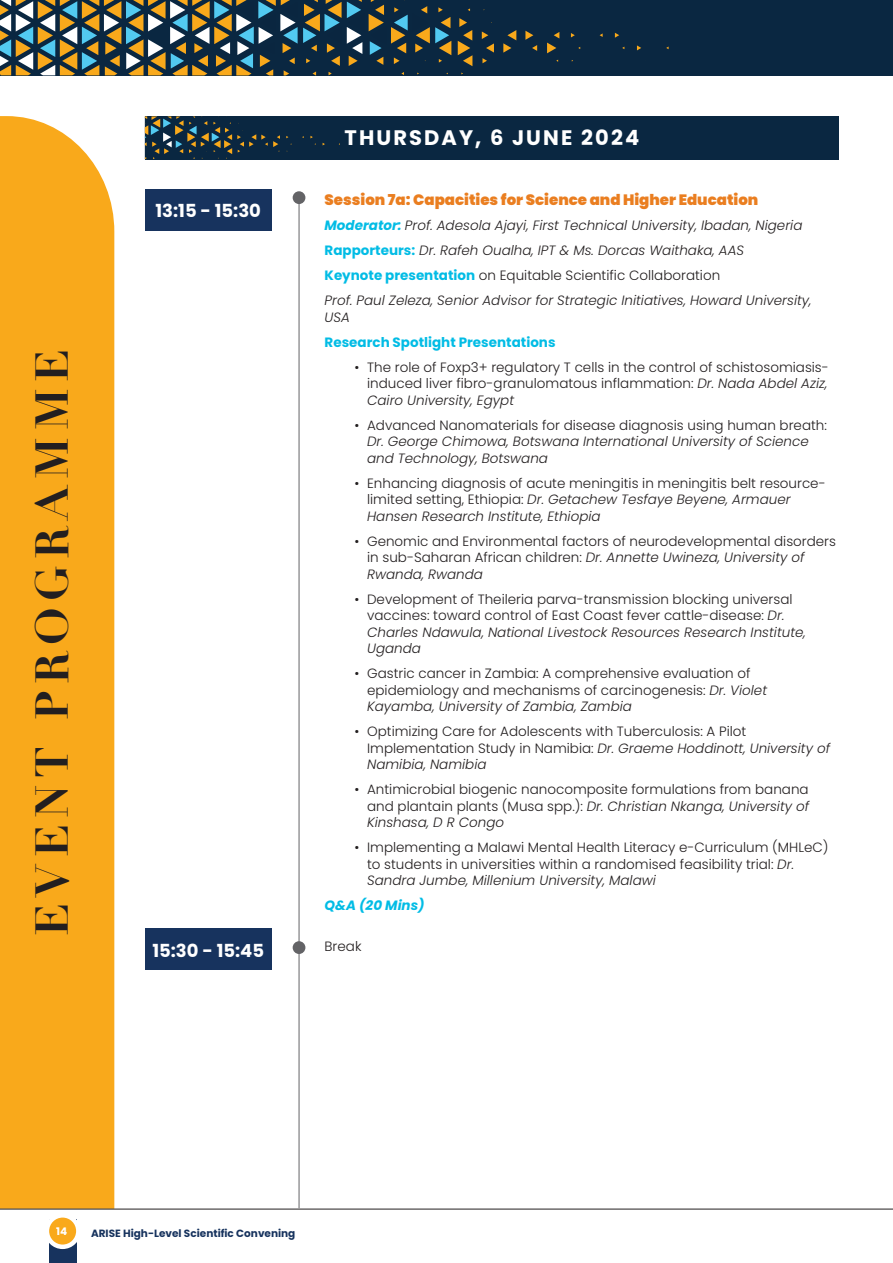
<style>
.page{position:relative;width:893px;height:1263px;background:#fff}
.page>*{position:absolute;margin:0;border:0;box-sizing:border-box;transform-origin:0 0}
.t1{font:700 45px "Didot";letter-spacing:.15em;color:#231f20}
.t2{font:700 21px "Poppins";letter-spacing:.1em;color:#fff}
.t3{font:700 18px "Poppins";color:#fff}
.t4{font:900 15px "Poppins";color:#ea7e20}
.t5{font:300 13.5px/16.5px "Poppins";color:#231f20}
.t6{font:italic 300 13.5px/25px "Poppins";color:#231f20}
.t7{font:700 13.5px "Poppins";color:#02bce5}
.t8{font:italic 700 13.5px "Poppins";color:#02bce5}
.t9{font:700 10.5px "Poppins";color:#17335e}
.t10{font:700 10.5px "Poppins";color:#fff}
.s1{font-weight:700;color:#02bce5}
.s2{font-weight:700;font-style:normal;color:#02bce5}
.s3{font-style:normal}
.s4{font-style:italic}
</style>
<div class="page">
<div style="left:0;top:116px;width:114px;height:1093px;background:#f9a91b"></div>
<div style="left:49px;top:1219px;width:28px;height:44px;background:#17335e"></div>
<svg style="left:47px;top:1215px;width:31px;height:32px"></svg>
<div style="left:45px;top:1213px;width:36px;height:36px;border:4px solid #fff;border-radius:50%"></div>
<div style="left:0;top:0;width:718px;height:76px;background:#0a2741"></div>
<svg style="left:637px;top:45px;width:4px;height:5px"></svg>
<svg style="left:615px;top:33px;width:4px;height:5px"></svg>
<svg style="left:600px;top:33px;width:3px;height:4px"></svg>
<svg style="left:571px;top:33px;width:4px;height:4px"></svg>
<svg style="left:547px;top:32px;width:12px;height:21px"></svg>
<svg style="left:525px;top:31px;width:12px;height:20px"></svg>
<svg style="left:503px;top:30px;width:13px;height:23px"></svg>
<svg style="left:482px;top:31px;width:12px;height:32px"></svg>
<svg style="left:458px;top:18px;width:14px;height:48px"></svg>
<svg style="left:0;top:0;width:451px;height:75px;background:#4b5a56"></svg>
<div style="left:718px;top:0;width:175px;height:76px;background:#0a2741"></div>
<hr style="left:0;top:1209px;width:893px;height:1px;background:#231f20">
<div style="left:145px;top:116px;width:694px;height:43px;background:#0a2741"></div>
<svg style="left:145px;top:116px;width:195px;height:43px"></svg>
<div style="left:293px;top:191px;width:12px;height:13px;background:#636366;border-radius:50%"></div>
<hr style="left:299px;top:201px;width:1px;height:1007px;background:#636366">
<div style="left:145px;top:189px;width:127px;height:41px;background:#17335e"></div>
<div style="left:293px;top:941px;width:12px;height:13px;background:#636366;border-radius:50%"></div>
<div style="left:145px;top:928px;width:127px;height:42px;background:#17335e"></div>
<h1 class="t1" style="left:24px;top:936px;width:588px;rotate:-90deg">EVENT PROGRAMME</h1>
<h3 class="t3" style="left:155px;top:201px;width:107px">13:15 - 15:30</h3>
<h3 class="t3" style="left:152px;top:940px;width:113px">15:30 - 15:45</h3>
<h2 class="t2" style="left:344px;top:125px;width:296px">THURSDAY, 6 JUNE 2024</h2>
<p class="t4" style="left:325px;top:191px;width:435px">Session 7a: Capacities for Science and Higher Education</p>
<p class="t6" style="left:325px;top:213px;width:489px"><span class="s1">Moderator:</span> Prof. Adesola Ajayi, First Technical University, Ibadan, Nigeria <span class="s2">Rapporteurs:</span> Dr. Rafeh Oualha, IPT &amp; Ms. Dorcas Waithaka, AAS<br><span class="s2">Keynote presentation</span> <span class="s3">on Equitable Scientific Collaboration<br></span>Prof. Paul Zeleza, Senior Advisor for Strategic Initiatives, Howard University,</p>
<p class="t6" style="left:325px;top:305px;width:27px">USA</p>
<p class="t7" style="left:325px;top:334px;width:232px">Research Spotlight Presentations</p>
<p class="t5" style="left:367px;top:359px;width:463px;text-align:justify;text-indent:-13px">• The role of Foxp3+ regulatory T cells in the control of schistosomiasis&shy;induced liver fibro-granulomatous inflammation: <span class="s4">Dr. Nada Abdel Aziz, Cairo University, Egypt</span></p>
<p class="t5" style="left:354px;top:417px;width:474px">• Advanced Nanomaterials for disease diagnosis using human breath:</p>
<p class="t6" style="left:367px;top:433px;width:443px;line-height:16.5px">Dr. George Chimowa, Botswana International University of Science and Technology, Botswana</p>
<p class="t5" style="left:367px;top:475px;width:460px;text-indent:-13px">• Enhancing diagnosis of acute meningitis in meningitis belt resource&shy;limited setting, Ethiopia: <span class="s4">Dr. Getachew Tesfaye Beyene, Armauer<br>Hansen Research Institute, Ethiopia</span></p>
<p class="t5" style="left:367px;top:533px;width:470px;text-indent:-13px">• Genomic and Environmental factors of neurodevelopmental disorders in sub-Saharan African children: <span class="s4">Dr. Annette Uwineza, University of<br>Rwanda, Rwanda</span></p>
<p class="t5" style="left:367px;top:591px;width:440px;text-indent:-13px">• Development of Theileria parva-transmission blocking universal vaccines: toward control of East Coast fever cattle-disease: <span class="s4">Dr.<br>Charles Ndawula, National Livestock Resources Research Institute, Uganda</span></p>
<p class="t5" style="left:367px;top:665px;width:402px;text-indent:-13px">• Gastric cancer in Zambia: A comprehensive evaluation of epidemiology and mechanisms of carcinogenesis: <span class="s4">Dr. Violet<br>Kayamba, University of Zambia, Zambia</span></p>
<p class="t5" style="left:367px;top:723px;width:464px;text-indent:-13px">• Optimizing Care for Adolescents with Tuberculosis: A Pilot<br>Implementation Study in Namibia: <span class="s4">Dr. Graeme Hoddinott, University of<br>Namibia, Namibia</span></p>
<p class="t5" style="left:367px;top:781px;width:444px;text-align:justify;text-indent:-13px">• Antimicrobial biogenic nanocomposite formulations from banana and plantain plants (Musa spp.): <span class="s4">Dr. Christian Nkanga, University of Kinshasa, D R Congo</span></p>
<p class="t5" style="left:367px;top:839px;width:463px;text-indent:-13px">• Implementing a Malawi Mental Health Literacy e-Curriculum (MHLeC) to students in universities within a randomised feasibility trial: <span class="s4">Dr.<br>Sandra Jumbe, Millenium University, Malawi</span></p>
<p class="t8" style="left:325px;top:898px;width:102px">Q&amp;A (20 Mins)</p>
<p class="t5" style="left:325px;top:938px;width:38px">Break</p>
<p class="t10" style="left:56px;top:1225px;width:13px">14</p>
<p class="t9" style="left:91px;top:1227px;width:206px">ARISE High-Level Scientific Convening</p>
</div>
